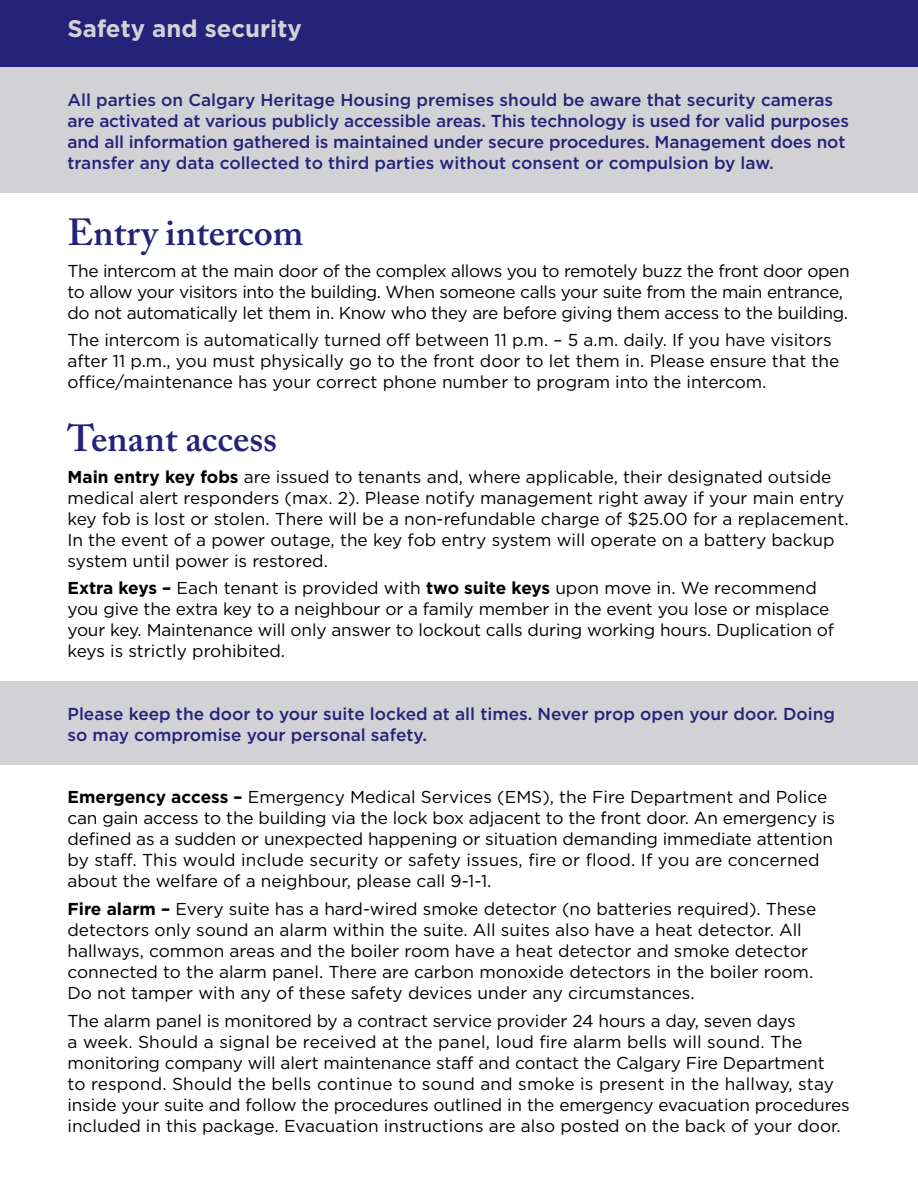
<style>
.page{position:relative;width:918px;height:1188px;background:#fff}
.page>*{position:absolute;margin:0;border:0;box-sizing:border-box;transform-origin:0 0}
.head{font:600 37.5px "Adobe Caslon Pro";color:#252379}
.body{font:700 24px "Gotham";color:#d2d2d6}
.body-2{font:17.25px/21px "Gotham";color:#000}
.body-3{font:500 17.25px/21px "Gotham";color:#252379}
.body-4{font:17.25px/21px "Gotham";letter-spacing:-.02em;color:#000}
.s1{font-weight:700}
</style>
<div class="page">
<div style="left:0;top:0;width:918px;height:68px;background:#252379"></div>
<div style="left:0;top:682px;width:918px;height:83px;background:#d2d2d6"></div>
<div style="left:0;top:68px;width:918px;height:125px;background:#d2d2d6"></div>
<p class="body" style="left:68px;top:12px;width:236px">Safety and security</p>
<p class="body-3" style="left:68px;top:89px;width:783px">All parties on Calgary Heritage Housing premises should be aware that security cameras are activated at various publicly accessible areas. This technology is used for valid purposes and all information gathered is maintained under secure procedures. Management does not transfer any data collected to third parties without consent or compulsion by law.</p>
<p class="head" style="left:68px;top:210px;width:238px">Entry intercom</p>
<p class="body-4" style="left:68px;top:260px;width:784px">The intercom at the main door of the complex allows you to remotely buzz the front door open to allow your visitors into the building. When someone calls your suite from the main entrance, do not automatically let them in. Know who they are before giving them access to the building.</p>
<p class="body-2" style="left:68px;top:329px;width:773px">The intercom is automatically turned off between 11 p.m. – 5 a.m. daily. If you have visitors after 11 p.m., you must physically go to the front door to let them in. Please ensure that the office/maintenance has your correct phone number to program into the intercom.</p>
<p class="head" style="left:68px;top:416px;width:211px">Tenant access</p>
<p class="body-2" style="left:68px;top:466px;width:783px"><span class="s1">Main entry key fobs</span> are issued to tenants and, where applicable, their designated outside medical alert responders (max. 2). Please notify management right away if your main entry key fob is lost or stolen. There will be a non-refundable charge of $25.00 for a replacement.<br>In the event of a power outage, the key fob entry system will operate on a battery backup system until power is restored.</p>
<p class="body-2" style="left:68px;top:577px;width:768px"><span class="s1">Extra keys –</span> Each tenant is provided with <span class="s1">two suite keys</span> upon move in. We recommend you give the extra key to a neighbour or a family member in the event you lose or misplace your key. Maintenance will only answer to lockout calls during working hours. Duplication of keys is strictly prohibited.</p>
<p class="body-3" style="left:68px;top:703px;width:769px">Please keep the door to your suite locked at all times. Never prop open your door. Doing so may compromise your personal safety.</p>
<p class="body-2" style="left:68px;top:786px;width:769px"><span class="s1">Emergency access –</span> Emergency Medical Services (EMS), the Fire Department and Police can gain access to the building via the lock box adjacent to the front door. An emergency is defined as a sudden or unexpected happening or situation demanding immediate attention by staff. This would include security or safety issues, fire or flood. If you are concerned about the welfare of a neighbour, please call 9-1-1.</p>
<p class="body-2" style="left:68px;top:898px;width:750px"><span class="s1">Fire alarm –</span> Every suite has a hard-wired smoke detector (no batteries required). These detectors only sound an alarm within the suite. All suites also have a heat detector. All hallways, common areas and the boiler room have a heat detector and smoke detector connected to the alarm panel. There are carbon monoxide detectors in the boiler room.<br>Do not tamper with any of these safety devices under any circumstances.</p>
<p class="body-2" style="left:68px;top:1010px;width:784px">The alarm panel is monitored by a contract service provider 24 hours a day, seven days<br>a week. Should a signal be received at the panel, loud fire alarm bells will sound. The monitoring company will alert maintenance staff and contact the Calgary Fire Department<br>to respond. Should the bells continue to sound and smoke is present in the hallway, stay inside your suite and follow the procedures outlined in the emergency evacuation procedures included in this package. Evacuation instructions are also posted on the back of your door.</p>
</div>
